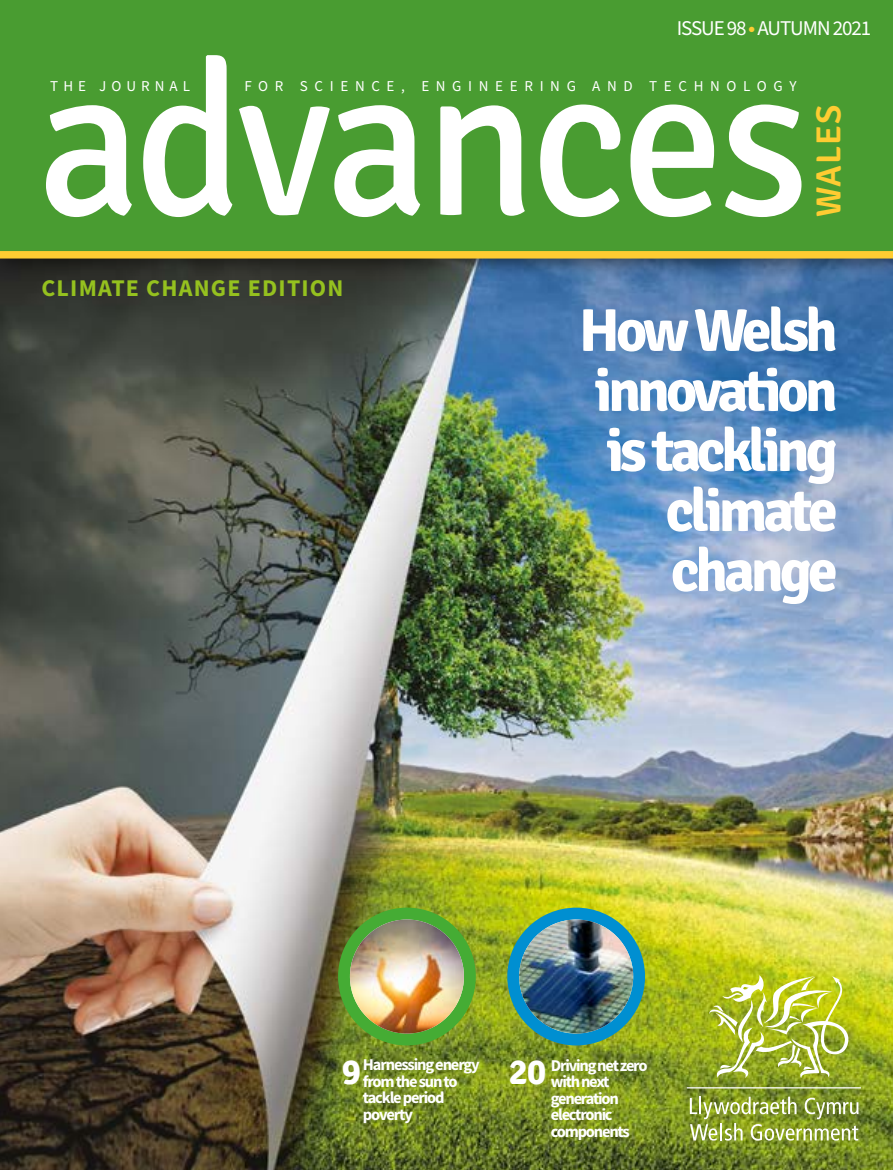
<style>
.page{position:relative;width:893px;height:1170px;background:#fff}
.page>*{position:absolute;margin:0;border:0;box-sizing:border-box;transform-origin:0 0}
.t1{font:216.3px "Signika";letter-spacing:-.025em;color:#fff;scale:.95 1}
.Issue_Detail_Left{font:700 60px/60px "Signika";letter-spacing:-.065em;color:#fff;text-align:right}
.t2{font:600 34.65px "Signika";letter-spacing:.025em;color:#fecc32}
.Issue_Detail_Left-2{font:700 24px "Source Sans Pro";letter-spacing:.05em;color:#95c11f}
.t3{font:21px "Source Sans Pro";letter-spacing:-.05em;color:#fff}
.Article_Text__P{font:700 16.5px/16.5px "Source Sans Pro";letter-spacing:-.075em;color:#fff}
.t4{font:15px "Source Sans Pro";letter-spacing:.445em;color:#fff}
.t5{font:15px "Source Sans Pro";letter-spacing:.335em;color:#fff}
.s1{color:#fecc32}
.s2{font-family:"Signika";font-size:36px}
</style>
<div class="page">
<img style="left:0;top:284px;width:893px;height:885px">
<img style="left:0;top:258px;width:893px;height:26px">
<div style="left:0;top:0;width:893px;height:251px;background:#499c31"></div>
<svg style="left:0;top:251px;width:893px;height:7px;background:#fccb31"></svg>
<img style="left:709px;top:974px;width:139px;height:104px">
<svg style="left:690px;top:1096px;width:168px;height:44px;background:#9bab54"></svg>
<hr style="left:687px;top:1087px;width:174px;height:1px;background:#fff">
<div style="left:338px;top:907px;width:138px;height:138px;background:#45ac34;border-radius:50%"></div>
<img style="left:350px;top:919px;width:114px;height:114px">
<div style="left:507px;top:907px;width:138px;height:138px;background:#008fd1;border-radius:50%"></div>
<img style="left:519px;top:919px;width:114px;height:114px">
<h1 class="t3" style="left:677px;top:14px;width:196px">ISSUE 98 <span class="s1">●</span> AUTUMN 2021</h1>
<h1 class="t1" style="left:37px;top:19px;width:814px">advances</h1>
<p class="t5" style="left:50px;top:76px;width:141px">THE JOURNAL</p>
<p class="t4" style="left:244px;top:76px;width:554px">FOR SCIENCE, ENGINEERING AND TECHNOLOGY</p>
<h3 class="t2" style="left:809px;top:217px;width:113px;rotate:-90deg">WALES</h3>
<h4 class="Issue_Detail_Left-2" style="left:41px;top:271px;width:304px">CLIMATE CHANGE EDITION</h4>
<h4 class="Issue_Detail_Left" style="left:579px;top:301px;width:260px">How Welsh innovation is tackling climate change</h4>
<p class="Article_Text__P" style="left:363px;top:1056px;width:119px;text-indent:-21px"><span class="s2">9</span> Harnessing energy from the sun to tackle period poverty</p>
<p class="Article_Text__P" style="left:551px;top:1056px;width:98px;text-indent:-42px"><span class="s2">20</span> Driving net zero with next generation electronic components</p>
</div>
